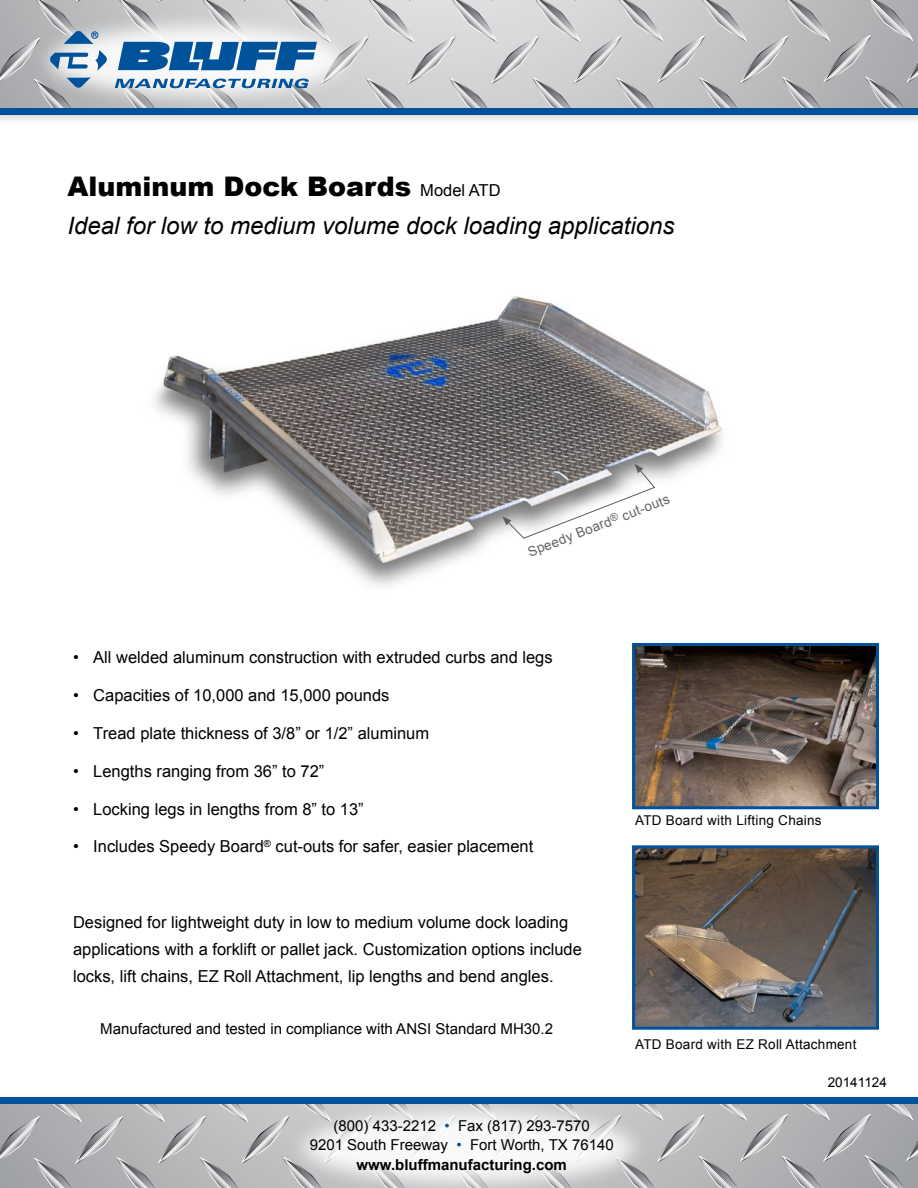
<style>
.page{position:relative;width:918px;height:1188px;background:#fff}
.page>*{position:absolute;margin:0;border:0;box-sizing:border-box;transform-origin:0 0}
.t1{font:900 27px "Arial";color:#000}
.t2{font:italic 24px "Arial";color:#000}
.t3{font:16.5px/27px "Arial";color:#000}
.t4{font:15px/19.5px "Arial";color:#000;text-align:center}
.t5{font:13.5px "Arial";letter-spacing:.02em;color:#000}
.t6{font:13.5px "Arial";color:#636466}
.t7{font:13.5px "Arial";color:#000}
.s1{font-weight:400;font-size:16.5px}
.s2{color:#005298}
.s3{font-weight:700}
</style>
<div class="page">
<div style="left:0;top:0;width:918px;height:126px;background:#000;opacity:.4"></div>
<img style="left:0;top:0;width:392px;height:126px">
<svg style="left:115px;top:0;width:803px;height:109px;background:#bac1c7"></svg>
<svg style="left:0;top:0;width:107px;height:109px;background:#abb3bb"></svg>
<div style="left:0;top:1092px;width:918px;height:96px;background:#000;opacity:.4"></div>
<svg style="left:0;top:1104px;width:918px;height:84px;background:#afb1b4"></svg>
<div style="left:0;top:109px;width:918px;height:6px;background:#00539b"></div>
<img style="left:234px;top:1106px;width:455px;height:82px">
<div style="left:0;top:1097px;width:918px;height:6px;background:#00539b"></div>
<img style="left:154px;top:296px;width:569px;height:290px">
<img style="left:636px;top:647px;width:239px;height:158px">
<div style="left:632px;top:643px;width:247px;height:166px;border:3px solid #00539b"></div>
<img style="left:636px;top:849px;width:239px;height:177px">
<div style="left:632px;top:845px;width:247px;height:185px;border:3px solid #00539b"></div>
<svg style="left:502px;top:464px;width:154px;height:75px"></svg>
<h1 class="t1" style="left:68px;top:167px;width:435px">Aluminum Dock Boards <span class="s1">Model ATD</span></h1>
<h2 class="t2" style="left:68px;top:210px;width:608px">Ideal for low to medium volume dock loading applications</h2>
<p class="t6" style="left:525px;top:544px;width:152px;rotate:-21deg">Speedy Board<sup>®</sup> cut-outs</p>
<p class="t3" style="left:73px;top:644px;width:481px">• All welded aluminum construction with extruded curbs and legs</p>
<p class="t3" style="left:73px;top:682px;width:318px">• Capacities of 10,000 and 15,000 pounds</p>
<p class="t3" style="left:73px;top:720px;width:358px">• Tread plate thickness of 3/8” or 1/2” aluminum</p>
<p class="t3" style="left:73px;top:758px;width:253px">• Lengths ranging from 36” to 72”</p>
<p class="t3" style="left:73px;top:795px;width:292px">• Locking legs in lengths from 8” to 13”</p>
<p class="t3" style="left:73px;top:833px;width:462px">• Includes Speedy Board<sup>®</sup> cut-outs for safer, easier placement</p>
<p class="t5" style="left:635px;top:812px;width:188px">ATD Board with Lifting Chains</p>
<p class="t3" style="left:73px;top:909px;width:510px">Designed for lightweight duty in low to medium volume dock loading applications with a forklift or pallet jack. Customization options include locks, lift chains, EZ Roll Attachment, lip lengths and bend angles.</p>
<p class="t4" style="left:100px;top:1019px;width:454px">Manufactured and tested in compliance with ANSI Standard MH30.2</p>
<p class="t4" style="left:310px;top:1116px;width:306px">(800) 433-2212 <span class="s2">•</span> Fax (817) 293-7570<br>9201 South Freeway <span class="s2">•</span> Fort Worth, TX 76140 <span class="s3">www.bluffmanufacturing.com</span></p>
<p class="t5" style="left:635px;top:1036px;width:223px">ATD Board with EZ Roll Attachment</p>
<p class="t7" style="left:828px;top:1073px;width:61px">20141124</p>
</div>
